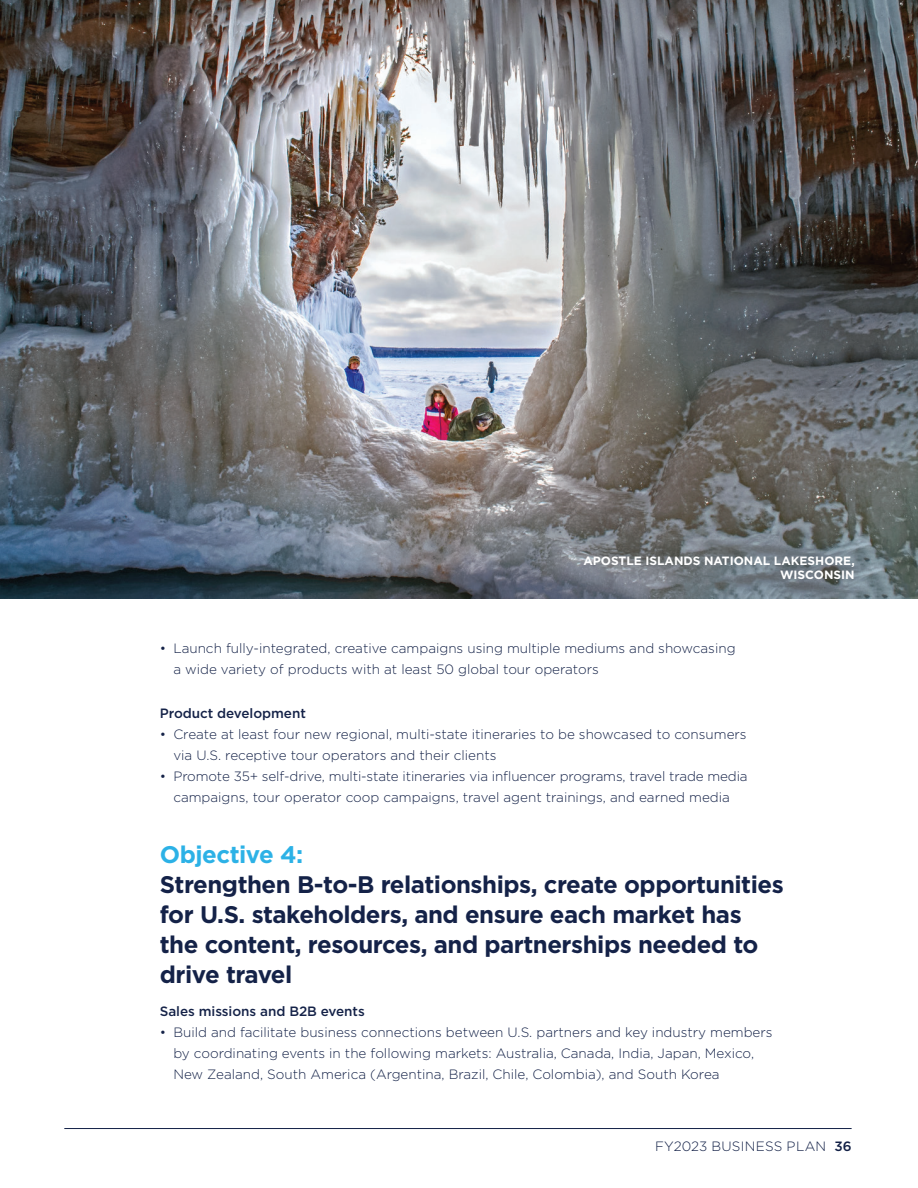
<style>
.page{position:relative;width:918px;height:1188px;background:#fff}
.page>*{position:absolute;margin:0;border:0;box-sizing:border-box;transform-origin:0 0}
.t1{font:700 24px/30px "Gotham";letter-spacing:-.02em;color:#122046}
.t2{font:700 24px "Gotham";letter-spacing:-.02em;color:#2ab1e6}
.t3{font:300 13.5px/21px "Gotham";color:#122046}
.t4{font:500 13.5px "Gotham";letter-spacing:-.005em;color:#122046}
.t5{font:300 13.5px "Gotham";letter-spacing:.02em;color:#122046}
.t6{font:700 12px/14.4px "Gotham";color:#fff;text-align:right}
.s1{font-weight:500}
</style>
<div class="page">
<img style="left:0;top:0;width:918px;height:598px">
<div style="left:567px;top:538px;width:305px;height:60px;background:#231f20;opacity:.4"></div>
<hr style="left:64px;top:1128px;width:788px;height:1px;background:#122046">
<p class="t6" style="left:583px;top:553px;width:273px">APOSTLE ISLANDS NATIONAL LAKESHORE,<br>WISCONSIN</p>
<p class="t3" style="left:173px;top:637px;width:564px;text-indent:-14px">• Launch fully-integrated, creative campaigns using multiple mediums and showcasing a wide variety of products with at least 50 global tour operators</p>
<p class="t4" style="left:160px;top:704px;width:148px">Product development</p>
<p class="t3" style="left:173px;top:723px;width:575px;text-indent:-14px">• Create at least four new regional, multi-state itineraries to be showcased to consumers via U.S. receptive tour operators and their clients</p>
<p class="t3" style="left:160px;top:765px;width:589px;text-align:center">• Promote 35+ self-drive, multi-state itineraries via influencer programs, travel trade media campaigns, tour operator coop campaigns, travel agent trainings, and earned media</p>
<h1 class="t2" style="left:160px;top:839px;width:145px">Objective 4:</h1>
<h1 class="t1" style="left:160px;top:870px;width:625px">Strengthen B-to-B relationships, create opportunities for U.S. stakeholders, and ensure each market has the content, resources, and partnerships needed to drive travel</h1>
<p class="t4" style="left:160px;top:1003px;width:206px">Sales missions and B2B events</p>
<p class="t3" style="left:173px;top:1022px;width:601px;text-indent:-14px">• Build and facilitate business connections between U.S. partners and key industry members by coordinating events in the following markets: Australia, Canada, India, Japan, Mexico,<br>New Zealand, South America (Argentina, Brazil, Chile, Colombia), and South Korea</p>
<p class="t5" style="left:655px;top:1138px;width:198px">FY2023 BUSINESS PLAN <span class="s1">36</span></p>
</div>
